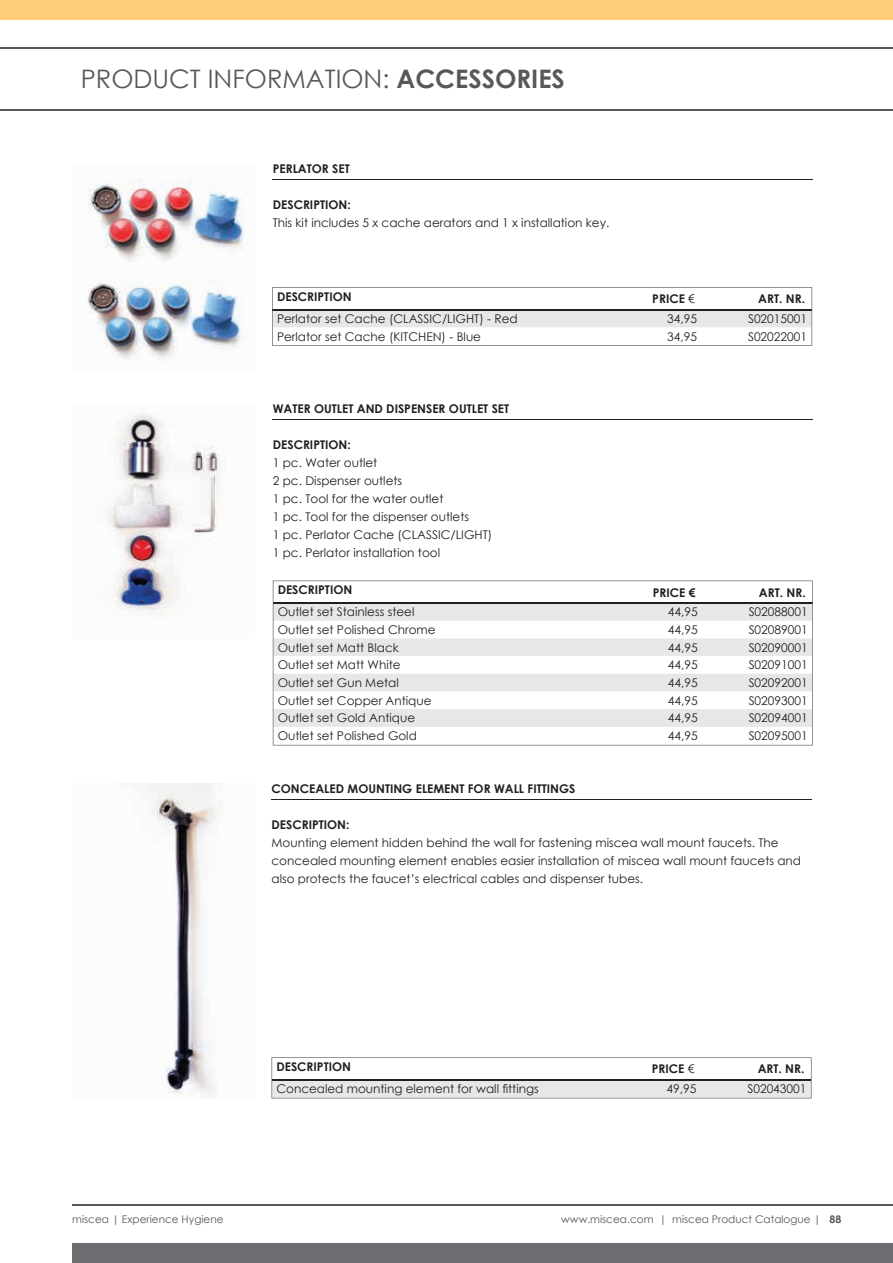
<style>
.page{position:relative;width:893px;height:1263px;background:#fff}
.page>*{position:absolute;margin:0;border:0;box-sizing:border-box;transform-origin:0 0}
.t1{font:25.5px "Century Gothic";color:#57585a}
.t2{font:12px/18px "Century Gothic";color:#231f20}
.t3{font:700 12px "Century Gothic";color:#231f20}
.t4{font:10.5px "Century Gothic";color:#57585a}
.s1{font-weight:700}
.s2{font-weight:400}
</style>
<div class="page">
<div style="left:72px;top:1244px;width:821px;height:19px;background:#6c6d70"></div>
<hr style="left:72px;top:1205px;width:821px;height:1px;background:#57585a">
<hr style="left:0;top:48px;width:893px;height:1px;background:#57585a">
<hr style="left:0;top:109px;width:893px;height:1px;background:#57585a">
<div style="left:0;top:0;width:893px;height:20px;background:#fecd7a"></div>
<img style="left:148px;top:784px;width:70px;height:310px">
<hr style="left:271px;top:799px;width:540px;height:1px;background:#231f20">
<svg style="left:271px;top:1057px;width:540px;height:41px"></svg>
<img style="left:87px;top:179px;width:157px;height:84px">
<img style="left:87px;top:279px;width:157px;height:82px">
<hr style="left:273px;top:179px;width:540px;height:1px;background:#231f20">
<svg style="left:272px;top:287px;width:540px;height:59px"></svg>
<hr style="left:273px;top:420px;width:540px;height:1px;background:#231f20">
<svg style="left:273px;top:580px;width:540px;height:165px"></svg>
<img style="left:106px;top:413px;width:115px;height:201px">
<h1 class="t1" style="left:81px;top:61px;width:486px">PRODUCT INFORMATION: <span class="s1">ACCESSORIES</span></h1>
<p class="t3" style="left:273px;top:159px;width:79px">PERLATOR SET</p>
<p class="t3" style="left:273px;top:195px;width:79px">DESCRIPTION:</p>
<p class="t2" style="left:273px;top:213px;width:338px">This kit includes 5 x cache aerators and 1 x installation key.</p>
<p class="t3" style="left:277px;top:288px;width:76px">DESCRIPTION</p>
<p class="t3" style="left:652px;top:290px;width:44px">PRICE <span class="s2">€</span></p>
<p class="t3" style="left:758px;top:290px;width:48px">ART. NR.</p>
<p class="t2" style="left:277px;top:309px;width:242px">Perlator set Cache (CLASSIC/LIGHT) - Red</p>
<p class="t2" style="left:667px;top:309px;width:31px">34,95</p>
<p class="t2" style="left:748px;top:309px;width:61px">S02015001</p>
<p class="t2" style="left:277px;top:327px;width:206px">Perlator set Cache (KITCHEN) - Blue</p>
<p class="t2" style="left:667px;top:327px;width:31px">34,95</p>
<p class="t2" style="left:748px;top:327px;width:61px">S02022001</p>
<p class="t3" style="left:273px;top:400px;width:238px">WATER OUTLET AND DISPENSER OUTLET SET</p>
<p class="t3" style="left:273px;top:436px;width:80px">DESCRIPTION:</p>
<p class="t2" style="left:273px;top:454px;width:221px">1 pc. Water outlet<br>2 pc. Dispenser outlets<br>1 pc. Tool for the water outlet<br>1 pc. Tool for the dispenser outlets<br>1 pc. Perlator Cache (CLASSIC/LIGHT)<br>1 pc. Perlator installation tool</p>
<p class="t3" style="left:278px;top:581px;width:76px">DESCRIPTION</p>
<p class="t3" style="left:653px;top:583px;width:44px">PRICE €</p>
<p class="t3" style="left:759px;top:583px;width:48px">ART. NR.</p>
<p class="t2" style="left:278px;top:603px;width:138px">Outlet set Stainless steel</p>
<p class="t2" style="left:668px;top:603px;width:31px">44,95</p>
<p class="t2" style="left:749px;top:603px;width:61px">S02088001</p>
<p class="t2" style="left:278px;top:620px;width:159px">Outlet set Polished Chrome</p>
<p class="t2" style="left:668px;top:620px;width:31px">44,95</p>
<p class="t2" style="left:749px;top:620px;width:61px">S02089001</p>
<p class="t2" style="left:278px;top:638px;width:123px">Outlet set Matt Black</p>
<p class="t2" style="left:668px;top:638px;width:31px">44,95</p>
<p class="t2" style="left:749px;top:638px;width:61px">S02090001</p>
<p class="t2" style="left:278px;top:656px;width:125px">Outlet set Matt White</p>
<p class="t2" style="left:668px;top:656px;width:31px">44,95</p>
<p class="t2" style="left:749px;top:656px;width:61px">S02091001</p>
<p class="t2" style="left:278px;top:673px;width:123px">Outlet set Gun Metal</p>
<p class="t2" style="left:668px;top:673px;width:31px">44,95</p>
<p class="t2" style="left:749px;top:673px;width:61px">S02092001</p>
<p class="t2" style="left:278px;top:691px;width:155px">Outlet set Copper Antique</p>
<p class="t2" style="left:668px;top:691px;width:31px">44,95</p>
<p class="t2" style="left:749px;top:691px;width:61px">S02093001</p>
<p class="t2" style="left:278px;top:709px;width:139px">Outlet set Gold Antique</p>
<p class="t2" style="left:668px;top:709px;width:31px">44,95</p>
<p class="t2" style="left:749px;top:709px;width:61px">S02094001</p>
<p class="t2" style="left:278px;top:727px;width:141px">Outlet set Polished Gold</p>
<p class="t2" style="left:668px;top:727px;width:31px">44,95</p>
<p class="t2" style="left:749px;top:727px;width:61px">S02095001</p>
<p class="t3" style="left:271px;top:779px;width:305px">CONCEALED MOUNTING ELEMENT FOR WALL FITTINGS</p>
<p class="t3" style="left:271px;top:815px;width:79px">DESCRIPTION:</p>
<p class="t2" style="left:271px;top:833px;width:531px">Mounting element hidden behind the wall for fastening miscea wall mount faucets. The concealed mounting element enables easier installation of miscea wall mount faucets and also protects the faucet’s electrical cables and dispenser tubes.</p>
<p class="t3" style="left:276px;top:1058px;width:76px">DESCRIPTION</p>
<p class="t3" style="left:652px;top:1060px;width:44px">PRICE <span class="s2">€</span></p>
<p class="t3" style="left:758px;top:1060px;width:48px">ART. NR.</p>
<p class="t2" style="left:276px;top:1079px;width:264px">Concealed mounting element for wall fittings</p>
<p class="t2" style="left:666px;top:1079px;width:31px">49,95</p>
<p class="t2" style="left:747px;top:1079px;width:61px">S02043001</p>
<p class="t4" style="left:72px;top:1212px;width:153px">miscea | Experience Hygiene</p>
<p class="t4" style="left:561px;top:1212px;width:282px">www.miscea.com | miscea Product Catalogue | <span class="s1">88</span></p>
</div>
